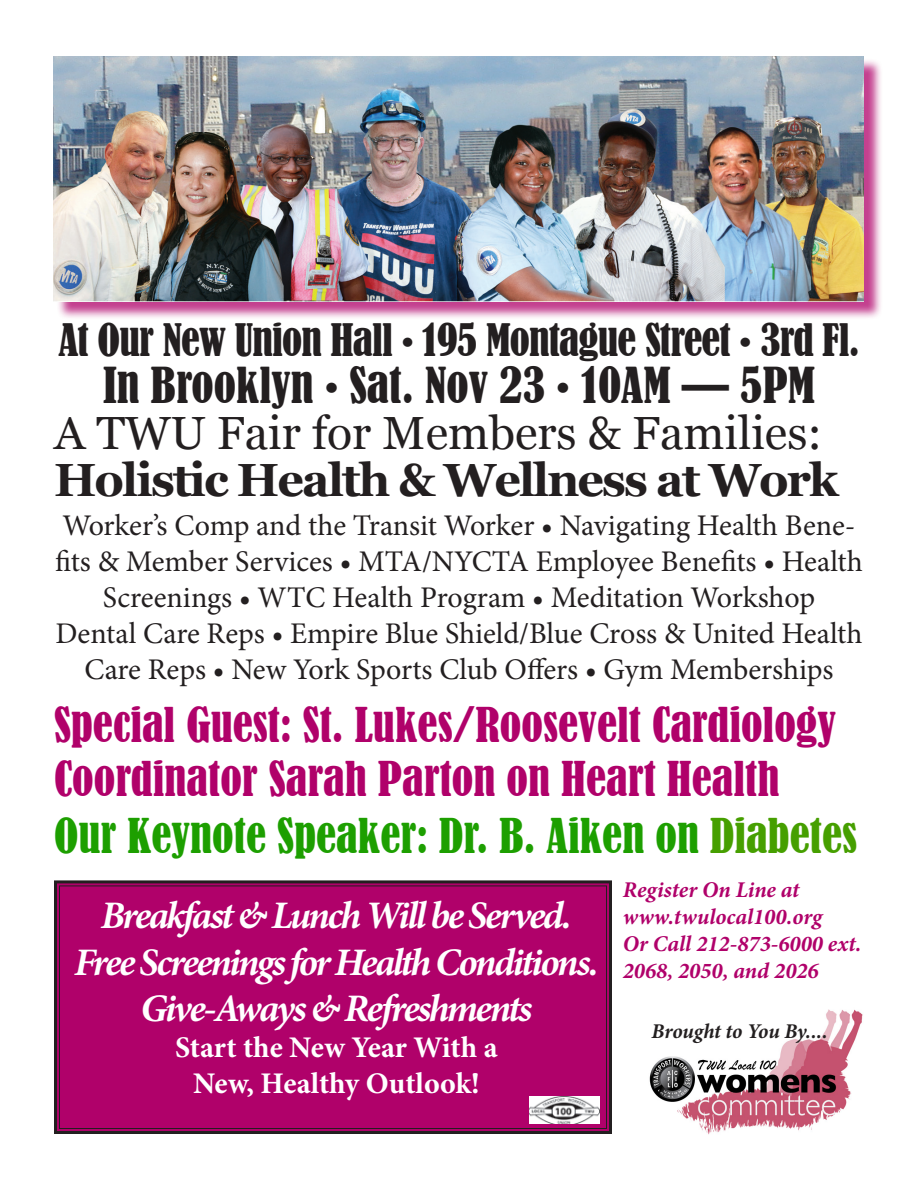
<style>
.page{position:relative;width:918px;height:1188px;background:#fff}
.page>*{position:absolute;margin:0;border:0;box-sizing:border-box;transform-origin:0 0}
.t1{font:condensed 46.5px "Bernard";color:#231f20}
.t2{font:700 46.5px "Georgia";letter-spacing:-.04em;color:#231f20}
.t3{font:46.5px "Georgia";color:#231f20}
.t4{font:condensed 45px/54px "Bernard";color:#b0016a}
.t5{font:condensed 45px "Bernard";color:#1d9f00}
.t6{font:condensed 42px "Bernard";letter-spacing:-.02em;color:#231f20}
.t7{font:italic 700 39px "Minion Pro";letter-spacing:-.065em;color:#fff}
.t8{font:30px/36px "Minion Pro";color:#231f20;text-align:center}
.t9{font:700 30px "Minion Pro";color:#fff}
.t10{font:italic 700 22.5px/27px "Minion Pro";color:#b0016a}
.t11{font:italic 700 21px "Minion Pro";letter-spacing:-.01em;color:#231f20}
.s1{color:#469f00}
</style>
<div class="page">
<div style="left:56px;top:58px;width:826px;height:262px;background:#b0016a;opacity:.75"></div>
<img style="left:54px;top:56px;width:810px;height:246px">
<img style="left:649px;top:1009px;width:214px;height:126px">
<div style="left:54px;top:880px;width:558px;height:254px;background:#b0016a"></div>
<div style="left:59px;top:885px;width:548px;height:244px;border:1px solid #231f20"></div>
<img style="left:530px;top:1096px;width:69px;height:27px">
<p class="t6" style="left:58px;top:316px;width:803px">At Our New Union Hall • 195 Montague Street • 3rd Fl.</p>
<p class="t1" style="left:103px;top:358px;width:713px">In Brooklyn • Sat. Nov 23 • 10AM — 5PM</p>
<p class="t3" style="left:54px;top:407px;width:770px">A TWU Fair for Members &amp; Families:</p>
<p class="t2" style="left:54px;top:453px;width:786px">Holistic Health &amp; Wellness at Work</p>
<p class="t8" style="left:55px;top:508px;width:809px">Worker’s Comp and the Transit Worker • Navigating Health Bene&shy;fits &amp; Member Services • MTA/NYCTA Employee Benefits • Health<br>Screenings • WTC Health Program • Meditation Workshop</p>
<p class="t8" style="left:55px;top:616px;width:809px">Dental Care Reps • Empire Blue Shield/Blue Cross &amp; United Health<br>Care Reps • New York Sports Club Offers • Gym Memberships</p>
<p class="t4" style="left:54px;top:698px;width:784px">Special Guest: St. Lukes/Roosevelt Cardiology<br>Coordinator Sarah Parton on Heart Health</p>
<p class="t5" style="left:54px;top:810px;width:805px">Our Keynote Speaker: Dr. B. Aiken on <span class="s1">Diabetes</span></p>
<p class="t7" style="left:101px;top:888px;width:473px">Breakfast &amp; Lunch Will be Served.</p>
<p class="t7" style="left:74px;top:934px;width:526px">Free Screenings for Health Conditions.</p>
<p class="t7" style="left:141px;top:981px;width:393px">Give-Aways &amp; Refreshments</p>
<p class="t9" style="left:175px;top:1027px;width:324px">Start the New Year With a</p>
<p class="t9" style="left:193px;top:1063px;width:288px">New, Healthy Outlook!</p>
<p class="t10" style="left:623px;top:876px;width:178px">Register On Line at</p>
<p class="t10" style="left:623px;top:903px;width:201px">www.twulocal100.org</p>
<p class="t10" style="left:623px;top:930px;width:240px">Or Call 212-873-6000 ext.<br>2068, 2050, and 2026</p>
<p class="t11" style="left:652px;top:1016px;width:178px">Brought to You By....</p>
</div>
